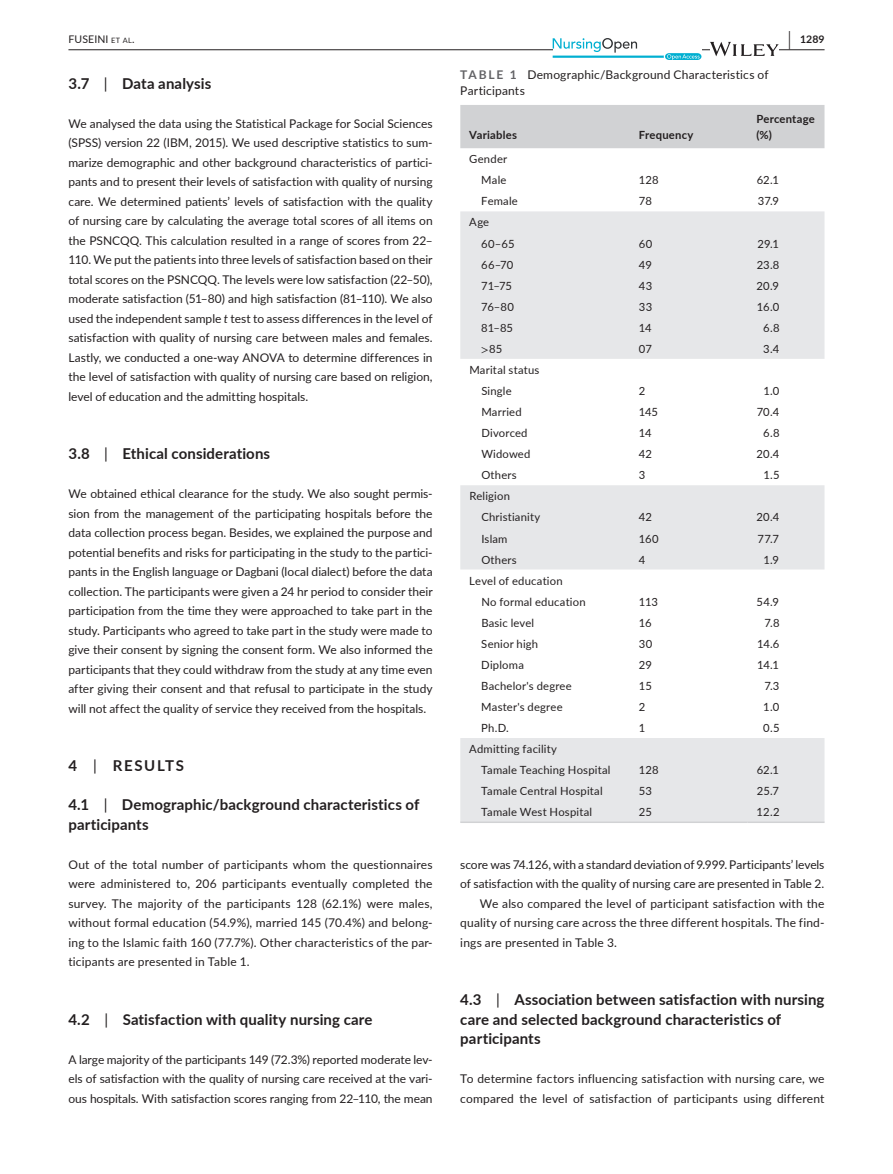
<style>
.page{position:relative;width:893px;height:1174px;background:#fff}
.page>*{position:absolute;margin:0;border:0;box-sizing:border-box;transform-origin:0 0}
.t1{font:700 15px/19.5px "Lato";letter-spacing:.01em;color:#231f20}
.t2{font:700 15px "Lato";letter-spacing:.105em;color:#231f20}
.t3{font:12px/19.5px "Lato";letter-spacing:.01em;color:#231f20;text-align:justify}
.t4{font:11.25px/21px "Lato";letter-spacing:.015em;color:#231f20}
.t5{font:700 11.25px/15.8px "Lato";letter-spacing:.02em;color:#231f20}
.t6{font:10.5px "Lato";letter-spacing:.015em;color:#231f20}
.t7{font:700 10.5px "Lato";color:#231f20}
.s1{font-size:7.35px}
.s2{font-size:19.5px}
.s3{font-weight:400}
.s4{font-style:italic}
.s5{font-weight:700;color:#636366}
.s6{font-family:"STIX"}
</style>
<div class="page">
<hr style="left:68px;top:49px;width:756px;height:1px;background:#231f20">
<svg style="left:553px;top:38px;width:148px;height:22px"></svg>
<svg style="left:710px;top:42px;width:69px;height:14px"></svg>
<div style="left:460px;top:105px;width:364px;height:43px;background:#d1d2d4"></div>
<svg style="left:460px;top:211px;width:364px;height:610px;fill:#e6e7e9"></svg>
<hr style="left:460px;top:821px;width:170px;height:2px;background:#d1d2d4">
<hr style="left:630px;top:821px;width:117px;height:2px;background:#d1d2d4">
<hr style="left:747px;top:821px;width:77px;height:2px;background:#d1d2d4">
<p class="t6" style="left:68px;top:31px;width:68px">FUSEINI <span class="s1">et al</span>.</p>
<p class="t7" style="left:789px;top:31px;width:37px"><span class="s2">|</span> 1289</p>
<p class="t1" style="left:68px;top:73px;width:144px">3.7 <span class="s3">|</span> Data analysis</p>
<p class="t3" style="left:68px;top:113px;width:366px">We analysed the data using the Statistical Package for Social Sciences (SPSS) version 22 (IBM, 2015). We used descriptive statistics to sum&shy;marize demographic and other background characteristics of partici&shy;pants and to present their levels of satisfaction with quality of nursing care. We determined patients’ levels of satisfaction with the quality of nursing care by calculating the average total scores of all items on the PSNCQQ. This calculation resulted in a range of scores from 22– 110. We put the patients into three levels of satisfaction based on their total scores on the PSNCQQ. The levels were low satisfaction (22–50), moderate satisfaction (51–80) and high satisfaction (81–110). We also used the independent sample <span class="s4">t</span> test to assess differences in the level of satisfaction with quality of nursing care between males and females.<br>Lastly, we conducted a one-way ANOVA to determine differences in the level of satisfaction with quality of nursing care based on religion, level of education and the admitting hospitals.</p>
<p class="t3" style="left:460px;top:66px;width:310px;line-height:16.5px"><span class="s5">TABLE 1</span> Demographic/Background Characteristics of<br>Participants</p>
<p class="t5" style="left:469px;top:126px;width:49px">Variables</p>
<p class="t5" style="left:639px;top:126px;width:56px">Frequency</p>
<p class="t5" style="left:756px;top:111px;width:60px">Percentage (%)</p>
<p class="t4" style="left:469px;top:148px;width:39px;text-align:right">Gender<br>Male</p>
<p class="t4" style="left:639px;top:169px;width:21px">128</p>
<p class="t4" style="left:757px;top:169px;width:24px">62.1</p>
<p class="t4" style="left:481px;top:190px;width:38px">Female</p>
<p class="t4" style="left:639px;top:190px;width:15px">78</p>
<p class="t4" style="left:758px;top:190px;width:23px">37.9</p>
<p class="t4" style="left:481px;top:211px;width:35px;text-indent:-12px">Age<br>60–65</p>
<p class="t4" style="left:639px;top:232px;width:15px">60</p>
<p class="t4" style="left:757px;top:232px;width:23px">29.1</p>
<p class="t4" style="left:481px;top:253px;width:33px">66–70</p>
<p class="t4" style="left:639px;top:253px;width:14px">49</p>
<p class="t4" style="left:757px;top:253px;width:24px">23.8</p>
<p class="t4" style="left:481px;top:275px;width:32px">71–75</p>
<p class="t4" style="left:639px;top:275px;width:15px">43</p>
<p class="t4" style="left:757px;top:275px;width:24px">20.9</p>
<p class="t4" style="left:481px;top:296px;width:34px">76–80</p>
<p class="t4" style="left:639px;top:296px;width:15px">33</p>
<p class="t4" style="left:757px;top:296px;width:24px">16.0</p>
<p class="t4" style="left:481px;top:317px;width:33px">81–85</p>
<p class="t4" style="left:639px;top:317px;width:14px">14</p>
<p class="t4" style="left:763px;top:317px;width:18px">6.8</p>
<p class="t4" style="left:481px;top:338px;width:22px"><span class="s6">&gt;</span>85</p>
<p class="t4" style="left:639px;top:338px;width:14px">07</p>
<p class="t4" style="left:763px;top:338px;width:18px">3.4</p>
<p class="t4" style="left:481px;top:359px;width:60px;text-indent:-12px">Marital status<br>Single</p>
<p class="t4" style="left:639px;top:380px;width:8px">2</p>
<p class="t4" style="left:763px;top:380px;width:18px">1.0</p>
<p class="t1" style="left:68px;top:443px;width:203px">3.8 <span class="s3">|</span> Ethical considerations</p>
<p class="t3" style="left:68px;top:483px;width:366px">We obtained ethical clearance for the study. We also sought permis&shy;sion from the management of the participating hospitals before the data collection process began. Besides, we explained the purpose and potential benefits and risks for participating in the study to the partici&shy;pants in the English language or Dagbani (local dialect) before the data collection. The participants were given a 24 hr period to consider their participation from the time they were approached to take part in the study. Participants who agreed to take part in the study were made to give their consent by signing the consent form. We also informed the participants that they could withdraw from the study at any time even after giving their consent and that refusal to participate in the study will not affect the quality of service they received from the hospitals.</p>
<p class="t2" style="left:68px;top:755px;width:117px">4 <span class="s3">|</span> RESULTS</p>
<p class="t1" style="left:68px;top:794px;width:353px">4.1 <span class="s3">|</span> Demographic/background characteristics of participants</p>
<p class="t3" style="left:68px;top:854px;width:366px">Out of the total number of participants whom the questionnaires were administered to, 206 participants eventually completed the survey. The majority of the participants 128 (62.1%) were males, without formal education (54.9%), married 145 (70.4%) and belong&shy;ing to the Islamic faith 160 (77.7%). Other characteristics of the par&shy;ticipants are presented in Table 1.</p>
<p class="t1" style="left:68px;top:1009px;width:306px">4.2 <span class="s3">|</span> Satisfaction with quality nursing care</p>
<p class="t3" style="left:68px;top:1049px;width:366px">A large majority of the participants 149 (72.3%) reported moderate lev&shy;els of satisfaction with the quality of nursing care received at the vari&shy;ous hospitals. With satisfaction scores ranging from 22–110, the mean</p>
<p class="t4" style="left:481px;top:401px;width:42px">Married</p>
<p class="t4" style="left:639px;top:401px;width:21px">145</p>
<p class="t4" style="left:757px;top:401px;width:24px">70.4</p>
<p class="t4" style="left:481px;top:422px;width:48px">Divorced</p>
<p class="t4" style="left:639px;top:422px;width:14px">14</p>
<p class="t4" style="left:763px;top:422px;width:18px">6.8</p>
<p class="t4" style="left:481px;top:443px;width:51px">Widowed</p>
<p class="t4" style="left:639px;top:443px;width:14px">42</p>
<p class="t4" style="left:757px;top:443px;width:24px">20.4</p>
<p class="t4" style="left:481px;top:464px;width:37px">Others</p>
<p class="t4" style="left:639px;top:464px;width:8px">3</p>
<p class="t4" style="left:763px;top:464px;width:18px">1.5</p>
<p class="t4" style="left:481px;top:485px;width:60px;text-indent:-12px">Religion<br>Christianity</p>
<p class="t4" style="left:639px;top:506px;width:14px">42</p>
<p class="t4" style="left:757px;top:506px;width:24px">20.4</p>
<p class="t4" style="left:481px;top:527px;width:28px">Islam</p>
<p class="t4" style="left:639px;top:527px;width:21px">160</p>
<p class="t4" style="left:758px;top:527px;width:23px">77.7</p>
<p class="t4" style="left:481px;top:548px;width:37px">Others</p>
<p class="t4" style="left:639px;top:548px;width:8px">4</p>
<p class="t4" style="left:763px;top:548px;width:17px">1.9</p>
<p class="t4" style="left:481px;top:569px;width:106px;text-indent:-12px">Level of education<br>No formal education</p>
<p class="t4" style="left:639px;top:590px;width:21px">113</p>
<p class="t4" style="left:756px;top:590px;width:24px">54.9</p>
<p class="t4" style="left:481px;top:611px;width:54px">Basic level</p>
<p class="t4" style="left:639px;top:611px;width:14px">16</p>
<p class="t4" style="left:764px;top:611px;width:17px">7.8</p>
<p class="t4" style="left:481px;top:633px;width:58px">Senior high</p>
<p class="t4" style="left:639px;top:633px;width:15px">30</p>
<p class="t4" style="left:757px;top:633px;width:24px">14.6</p>
<p class="t4" style="left:481px;top:654px;width:44px">Diploma</p>
<p class="t4" style="left:639px;top:654px;width:15px">29</p>
<p class="t4" style="left:757px;top:654px;width:23px">14.1</p>
<p class="t4" style="left:481px;top:675px;width:92px">Bachelor's degree</p>
<p class="t4" style="left:639px;top:675px;width:15px">15</p>
<p class="t4" style="left:764px;top:675px;width:17px">7.3</p>
<p class="t4" style="left:481px;top:696px;width:83px">Master's degree</p>
<p class="t4" style="left:639px;top:696px;width:8px">2</p>
<p class="t4" style="left:763px;top:696px;width:18px">1.0</p>
<p class="t4" style="left:481px;top:717px;width:29px">Ph.D.</p>
<p class="t4" style="left:639px;top:717px;width:8px">1</p>
<p class="t4" style="left:763px;top:717px;width:18px">0.5</p>
<p class="t4" style="left:481px;top:738px;width:131px;text-indent:-12px">Admitting facility<br>Tamale Teaching Hospital</p>
<p class="t4" style="left:639px;top:759px;width:21px">128</p>
<p class="t4" style="left:757px;top:759px;width:24px">62.1</p>
<p class="t4" style="left:481px;top:780px;width:123px">Tamale Central Hospital</p>
<p class="t4" style="left:639px;top:780px;width:15px">53</p>
<p class="t4" style="left:757px;top:780px;width:24px">25.7</p>
<p class="t4" style="left:481px;top:801px;width:112px">Tamale West Hospital</p>
<p class="t4" style="left:639px;top:801px;width:15px">25</p>
<p class="t4" style="left:757px;top:801px;width:25px">12.2</p>
<p class="t3" style="left:460px;top:854px;width:366px">score was 74.126, with a standard deviation of 9.999. Participants’ levels</p>
<p class="t3" style="left:460px;top:873px;width:365px">of satisfaction with the quality of nursing care are presented in Table 2.</p>
<p class="t3" style="left:480px;top:893px;width:346px">We also compared the level of participant satisfaction with the</p>
<p class="t3" style="left:460px;top:912px;width:366px">quality of nursing care across the three different hospitals. The find-</p>
<p class="t3" style="left:460px;top:932px;width:158px">ings are presented in Table 3.</p>
<p class="t1" style="left:460px;top:989px;width:366px">4.3 <span class="s3">|</span> Association between satisfaction with nursing care and selected background characteristics of participants</p>
<p class="t3" style="left:460px;top:1068px;width:366px">To determine factors influencing satisfaction with nursing care, we compared the level of satisfaction of participants using different</p>
</div>
